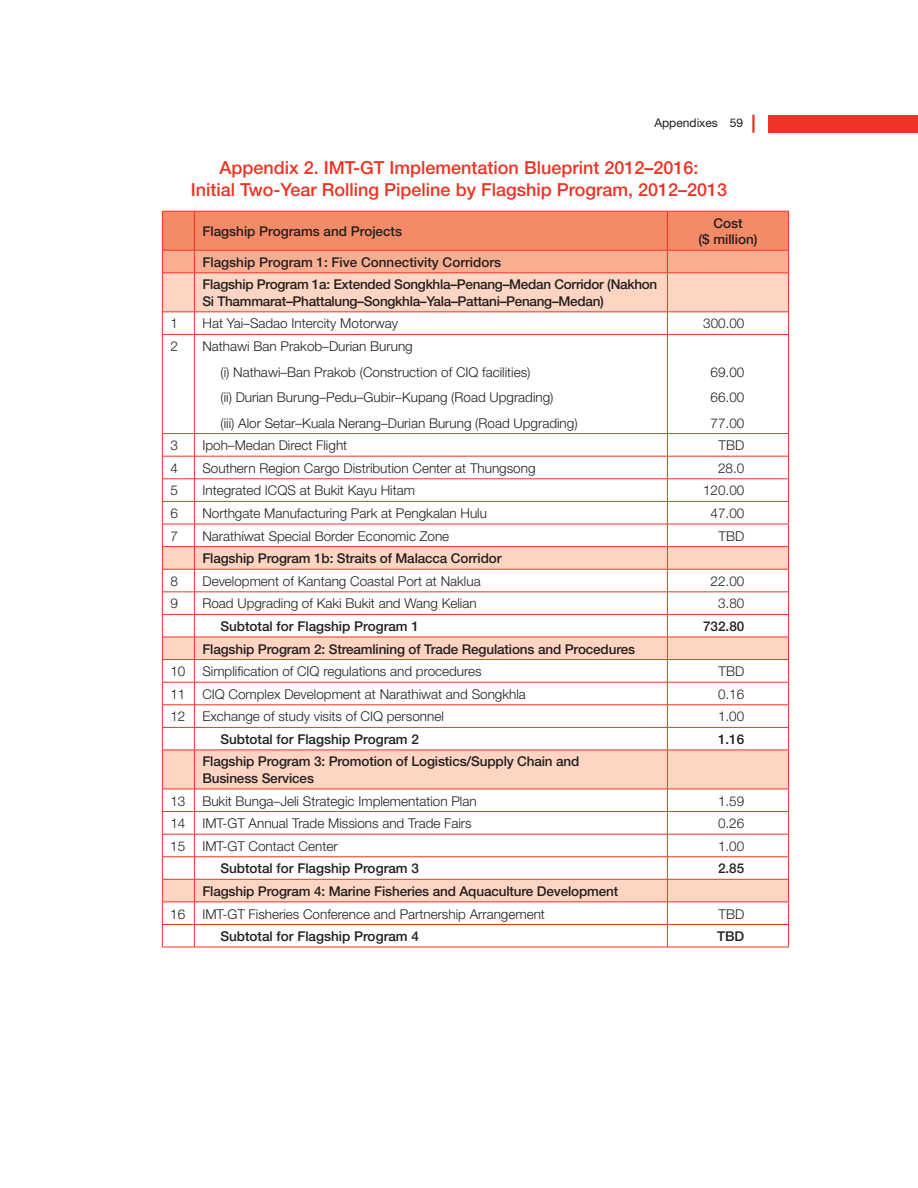
<style>
.page{position:relative;width:918px;height:1188px;background:#fff}
.page>*{position:absolute;margin:0;border:0;box-sizing:border-box;transform-origin:0 0}
.t1{font:500 18px/21.6px "Helvetica Neue";color:#ee3424;text-align:center}
.t2{font:300 13.5px/25.5px "Helvetica Neue";color:#231f20}
.t3{font:500 13.5px/16.5px "Helvetica Neue";letter-spacing:-.01em;color:#231f20}
.t4{font:12px "Helvetica Neue";color:#231f20}
</style>
<div class="page">
<hr style="left:752px;top:115px;width:3px;height:18px;background:#ee3424">
<div style="left:769px;top:115px;width:149px;height:17px;background:#ee3424"></div>
<svg style="left:163px;top:273px;width:625px;height:629px"></svg>
<svg style="left:162px;top:211px;width:627px;height:61px;background:#f69373"></svg>
<hr style="left:162px;top:273px;width:1px;height:38px;background:#ee3424">
<hr style="left:194px;top:273px;width:1px;height:38px;background:#ee3424">
<hr style="left:162px;top:272px;width:627px;height:1px;background:#ee3424">
<hr style="left:667px;top:273px;width:1px;height:38px;background:#ee3424">
<hr style="left:788px;top:273px;width:1px;height:38px;background:#ee3424">
<svg style="left:162px;top:312px;width:1px;height:22px"></svg>
<svg style="left:194px;top:312px;width:1px;height:22px"></svg>
<hr style="left:162px;top:335px;width:1px;height:98px;background:#ee3424">
<hr style="left:194px;top:335px;width:1px;height:98px;background:#ee3424">
<hr style="left:162px;top:311px;width:627px;height:1px;background:#ee3424">
<svg style="left:667px;top:312px;width:1px;height:22px"></svg>
<svg style="left:788px;top:312px;width:1px;height:22px"></svg>
<hr style="left:667px;top:335px;width:1px;height:98px;background:#ee3424">
<hr style="left:788px;top:335px;width:1px;height:98px;background:#ee3424">
<hr style="left:162px;top:334px;width:627px;height:1px;background:#ee3424">
<hr style="left:162px;top:433px;width:627px;height:1px;background:#ee3424">
<hr style="left:162px;top:501px;width:627px;height:1px;background:#ee3424">
<hr style="left:162px;top:524px;width:627px;height:1px;background:#ee3424">
<hr style="left:162px;top:456px;width:505px;height:1px;background:#ee3424">
<hr style="left:667px;top:456px;width:122px;height:1px;background:#ee3424">
<hr style="left:162px;top:478px;width:505px;height:1px;background:#ee3424">
<hr style="left:162px;top:546px;width:505px;height:1px;background:#ee3424">
<hr style="left:667px;top:478px;width:122px;height:1px;background:#ee3424">
<hr style="left:667px;top:546px;width:122px;height:1px;background:#ee3424">
<hr style="left:162px;top:569px;width:505px;height:1px;background:#ee3424">
<hr style="left:667px;top:569px;width:122px;height:1px;background:#ee3424">
<hr style="left:162px;top:591px;width:627px;height:1px;background:#ee3424">
<hr style="left:162px;top:614px;width:505px;height:1px;background:#ee3424">
<hr style="left:667px;top:614px;width:122px;height:1px;background:#ee3424">
<hr style="left:162px;top:637px;width:505px;height:1px;background:#ee3424">
<hr style="left:667px;top:637px;width:122px;height:1px;background:#ee3424">
<hr style="left:162px;top:659px;width:505px;height:1px;background:#ee3424">
<hr style="left:667px;top:659px;width:122px;height:1px;background:#ee3424">
<hr style="left:162px;top:682px;width:627px;height:1px;background:#ee3424">
<hr style="left:162px;top:704px;width:627px;height:1px;background:#ee3424">
<svg style="left:162px;top:434px;width:1px;height:316px"></svg>
<svg style="left:194px;top:434px;width:1px;height:316px"></svg>
<hr style="left:162px;top:727px;width:505px;height:1px;background:#ee3424">
<svg style="left:667px;top:434px;width:1px;height:316px"></svg>
<hr style="left:667px;top:727px;width:122px;height:1px;background:#ee3424">
<svg style="left:788px;top:434px;width:1px;height:316px"></svg>
<hr style="left:162px;top:750px;width:1px;height:39px;background:#ee3424">
<hr style="left:194px;top:750px;width:1px;height:39px;background:#ee3424">
<hr style="left:162px;top:750px;width:505px;height:1px;background:#ee3424">
<hr style="left:667px;top:750px;width:1px;height:39px;background:#ee3424">
<hr style="left:667px;top:750px;width:122px;height:1px;background:#ee3424">
<hr style="left:788px;top:750px;width:1px;height:39px;background:#ee3424">
<hr style="left:162px;top:789px;width:505px;height:1px;background:#ee3424">
<hr style="left:667px;top:789px;width:122px;height:1px;background:#ee3424">
<hr style="left:162px;top:811px;width:627px;height:1px;background:#ee3424">
<hr style="left:162px;top:834px;width:627px;height:1px;background:#ee3424">
<hr style="left:162px;top:856px;width:505px;height:1px;background:#ee3424">
<hr style="left:667px;top:856px;width:122px;height:1px;background:#ee3424">
<hr style="left:162px;top:879px;width:505px;height:1px;background:#ee3424">
<hr style="left:667px;top:879px;width:122px;height:1px;background:#ee3424">
<hr style="left:162px;top:902px;width:505px;height:1px;background:#ee3424">
<hr style="left:667px;top:902px;width:122px;height:1px;background:#ee3424">
<svg style="left:162px;top:789px;width:1px;height:158px"></svg>
<svg style="left:194px;top:789px;width:1px;height:158px"></svg>
<hr style="left:162px;top:924px;width:505px;height:1px;background:#ee3424">
<svg style="left:667px;top:789px;width:1px;height:158px"></svg>
<hr style="left:667px;top:924px;width:122px;height:1px;background:#ee3424">
<svg style="left:788px;top:789px;width:1px;height:158px"></svg>
<hr style="left:162px;top:947px;width:627px;height:1px;background:#ee3424">
<p class="t4" style="left:654px;top:118px;width:90px">Appendixes 59</p>
<h1 class="t1" style="left:191px;top:159px;width:538px">Appendix 2. IMT-GT Implementation Blueprint 2012–2016:<br>Initial Two-Year Rolling Pipeline by Flagship Program, 2012–2013</h1>
<p class="t3" style="left:203px;top:224px;width:201px">Flagship Programs and Projects</p>
<p class="t3" style="left:698px;top:216px;width:61px;text-align:center">Cost<br>($ million)</p>
<p class="t3" style="left:203px;top:252px;width:456px;line-height:22.6px">Flagship Program 1: Five Connectivity Corridors<br>Flagship Program 1a: Extended Songkhla–Penang–Medan Corridor (Nakhon</p>
<p class="t3" style="left:203px;top:294px;width:403px">Si Thammarat–Phattalung–Songkhla–Yala–Pattani–Penang–Medan)</p>
<p class="t2" style="left:170px;top:312px;width:9px">1</p>
<p class="t2" style="left:203px;top:312px;width:197px">Hat Yai–Sadao Intercity Motorway</p>
<p class="t2" style="left:703px;top:312px;width:43px">300.00</p>
<p class="t2" style="left:170px;top:335px;width:9px">2</p>
<p class="t2" style="left:220px;top:335px;width:359px;text-indent:-18px">Nathawi Ban Prakob–Durian Burung<br>(i) Nathawi–Ban Prakob (Construction of CIQ facilities)<br>(ii) Durian Burung–Pedu–Gubir–Kupang (Road Upgrading)<br>(iii) Alor Setar–Kuala Nerang–Durian Burung (Road Upgrading)</p>
<p class="t2" style="left:711px;top:360px;width:35px;text-align:justify">69.00<br>66.00<br>77.00</p>
<p class="t2" style="left:170px;top:434px;width:9px">3</p>
<p class="t2" style="left:202px;top:434px;width:146px">Ipoh–Medan Direct Flight</p>
<p class="t2" style="left:719px;top:434px;width:27px">TBD</p>
<p class="t2" style="left:170px;top:457px;width:9px">4</p>
<p class="t2" style="left:202px;top:457px;width:335px">Southern Region Cargo Distribution Center at Thungsong</p>
<p class="t2" style="left:718px;top:457px;width:28px">28.0</p>
<p class="t2" style="left:170px;top:479px;width:9px">5</p>
<p class="t2" style="left:202px;top:479px;width:214px">Integrated ICQS at Bukit Kayu Hitam</p>
<p class="t2" style="left:703px;top:479px;width:43px">120.00</p>
<p class="t2" style="left:170px;top:502px;width:9px">6</p>
<p class="t2" style="left:202px;top:502px;width:286px">Northgate Manufacturing Park at Pengkalan Hulu</p>
<p class="t2" style="left:711px;top:502px;width:35px">47.00</p>
<p class="t2" style="left:170px;top:524px;width:9px">7</p>
<p class="t2" style="left:202px;top:524px;width:248px">Narathiwat Special Border Economic Zone</p>
<p class="t2" style="left:719px;top:524px;width:27px">TBD</p>
<p class="t3" style="left:202px;top:551px;width:301px">Flagship Program 1b: Straits of Malacca Corridor</p>
<p class="t2" style="left:170px;top:570px;width:9px">8</p>
<p class="t2" style="left:202px;top:570px;width:280px">Development of Kantang Coastal Port at Naklua</p>
<p class="t2" style="left:711px;top:570px;width:35px">22.00</p>
<p class="t2" style="left:170px;top:592px;width:9px">9</p>
<p class="t2" style="left:202px;top:592px;width:276px">Road Upgrading of Kaki Bukit and Wang Kelian</p>
<p class="t2" style="left:718px;top:592px;width:28px">3.80</p>
<p class="t3" style="left:220px;top:619px;width:200px">Subtotal for Flagship Program 1</p>
<p class="t3" style="left:703px;top:619px;width:43px">732.80</p>
<p class="t3" style="left:202px;top:642px;width:434px">Flagship Program 2: Streamlining of Trade Regulations and Procedures</p>
<p class="t2" style="left:170px;top:660px;width:17px">10</p>
<p class="t2" style="left:202px;top:660px;width:281px">Simplification of CIQ regulations and procedures</p>
<p class="t2" style="left:719px;top:660px;width:27px">TBD</p>
<p class="t2" style="left:170px;top:683px;width:17px">11</p>
<p class="t2" style="left:202px;top:683px;width:325px">CIQ Complex Development at Narathiwat and Songkhla</p>
<p class="t2" style="left:718px;top:683px;width:28px">0.16</p>
<p class="t2" style="left:170px;top:705px;width:17px">12</p>
<p class="t2" style="left:202px;top:705px;width:243px">Exchange of study visits of CIQ personnel</p>
<p class="t2" style="left:718px;top:705px;width:28px">1.00</p>
<p class="t3" style="left:220px;top:732px;width:200px">Subtotal for Flagship Program 2</p>
<p class="t3" style="left:718px;top:732px;width:28px">1.16</p>
<p class="t3" style="left:202px;top:755px;width:379px">Flagship Program 3: Promotion of Logistics/Supply Chain and<br>Business Services</p>
<p class="t2" style="left:170px;top:789px;width:17px">13</p>
<p class="t2" style="left:202px;top:789px;width:276px">Bukit Bunga–Jeli Strategic Implementation Plan</p>
<p class="t2" style="left:718px;top:789px;width:28px">1.59</p>
<p class="t2" style="left:170px;top:812px;width:17px">14</p>
<p class="t2" style="left:202px;top:812px;width:271px">IMT-GT Annual Trade Missions and Trade Fairs</p>
<p class="t2" style="left:718px;top:812px;width:28px">0.26</p>
<p class="t2" style="left:170px;top:835px;width:17px">15</p>
<p class="t2" style="left:202px;top:835px;width:137px">IMT-GT Contact Center</p>
<p class="t2" style="left:718px;top:835px;width:28px">1.00</p>
<p class="t3" style="left:220px;top:862px;width:200px">Subtotal for Flagship Program 3</p>
<p class="t3" style="left:718px;top:862px;width:28px">2.85</p>
<p class="t3" style="left:202px;top:884px;width:417px">Flagship Program 4: Marine Fisheries and Aquaculture Development</p>
<p class="t2" style="left:170px;top:902px;width:17px">16</p>
<p class="t2" style="left:202px;top:902px;width:344px">IMT-GT Fisheries Conference and Partnership Arrangement</p>
<p class="t2" style="left:719px;top:902px;width:27px">TBD</p>
<p class="t3" style="left:220px;top:929px;width:200px">Subtotal for Flagship Program 4</p>
<p class="t3" style="left:717px;top:929px;width:29px">TBD</p>
</div>
